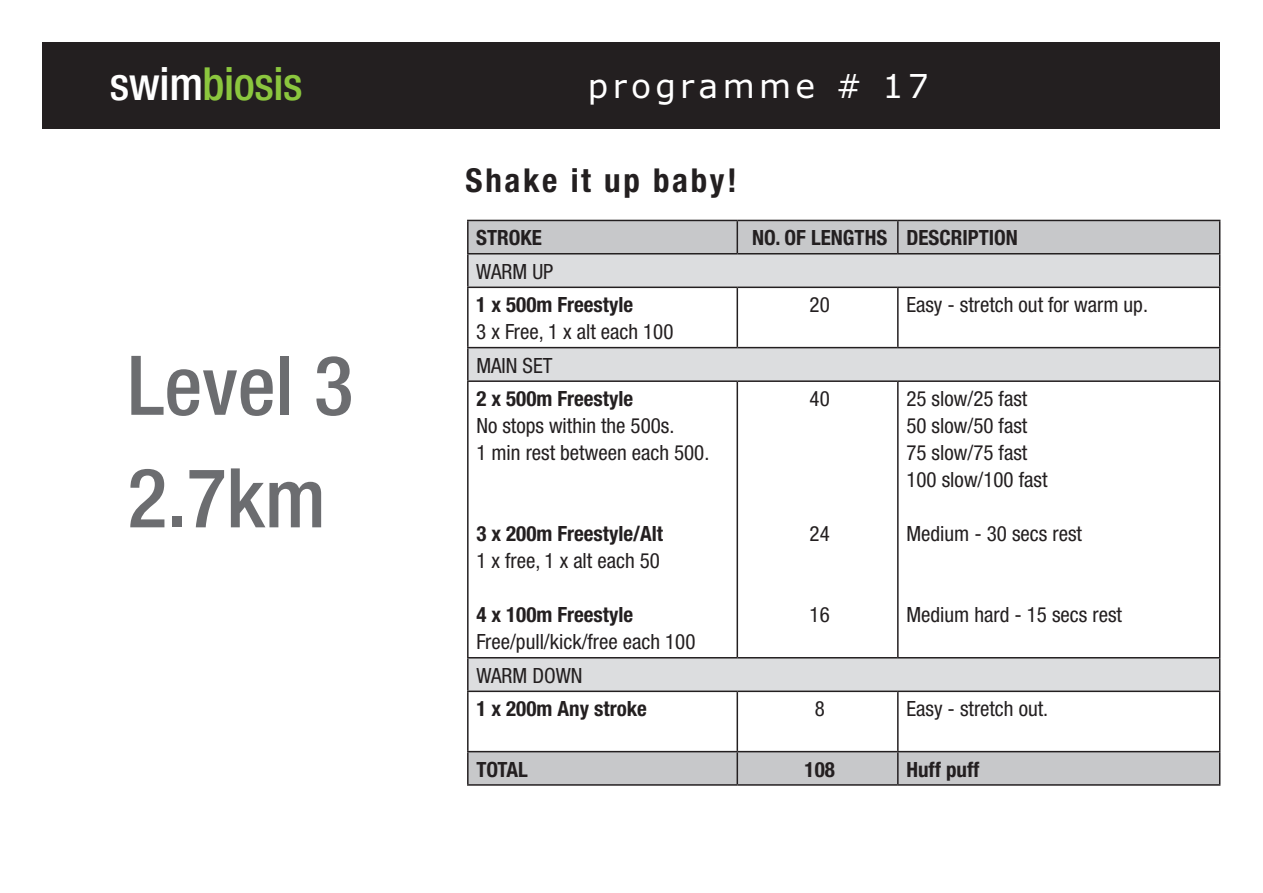
<style>
.page{position:relative;width:1263px;height:893px;background:#fff}
.page>*{position:absolute;margin:0;border:0;box-sizing:border-box;transform-origin:0 0}
.t1{font:500 condensed 82.5px/112.5px "Helvetica Neue";color:#6c6d70}
.t2{font:500 condensed 45.6px "Helvetica Neue";letter-spacing:-.01em;color:#8bc63e}
.t3{font:700 condensed 33px "Helvetica Neue";letter-spacing:.08em;color:#231f20}
.t4{font:33px "Verdana Plain";letter-spacing:.13em;color:#fff}
.t5{font:condensed 21px/27px "Helvetica Neue";color:#231f20}
.t6{font:700 condensed 21px "Helvetica Neue";color:#231f20}
.s1{color:#fff}
</style>
<div class="page">
<div style="left:43px;top:43px;width:1177px;height:86px;background:#231f20"></div>
<svg style="left:469px;top:221px;width:750px;height:563px;fill:#c7c8ca"></svg>
<svg style="left:469px;top:254px;width:750px;height:437px"></svg>
<hr style="left:467px;top:220px;width:270px;height:1px;background:#231f20">
<hr style="left:467px;top:221px;width:2px;height:32px;background:#231f20">
<hr style="left:737px;top:220px;width:161px;height:1px;background:#231f20">
<hr style="left:736px;top:221px;width:2px;height:32px;background:#231f20">
<hr style="left:898px;top:220px;width:322px;height:1px;background:#231f20">
<hr style="left:897px;top:221px;width:1px;height:32px;background:#231f20">
<hr style="left:1219px;top:221px;width:1px;height:32px;background:#231f20">
<hr style="left:467px;top:253px;width:270px;height:1px;background:#231f20">
<hr style="left:467px;top:254px;width:2px;height:33px;background:#231f20">
<hr style="left:737px;top:253px;width:161px;height:1px;background:#231f20">
<hr style="left:898px;top:253px;width:322px;height:1px;background:#231f20">
<hr style="left:1219px;top:254px;width:1px;height:33px;background:#231f20">
<hr style="left:467px;top:287px;width:270px;height:1px;background:#231f20">
<hr style="left:467px;top:288px;width:2px;height:59px;background:#231f20">
<hr style="left:737px;top:287px;width:161px;height:1px;background:#231f20">
<hr style="left:736px;top:288px;width:2px;height:59px;background:#231f20">
<hr style="left:898px;top:287px;width:322px;height:1px;background:#231f20">
<hr style="left:897px;top:288px;width:1px;height:59px;background:#231f20">
<hr style="left:1219px;top:288px;width:1px;height:59px;background:#231f20">
<hr style="left:467px;top:347px;width:270px;height:1px;background:#231f20">
<hr style="left:467px;top:348px;width:2px;height:32px;background:#231f20">
<hr style="left:737px;top:347px;width:161px;height:1px;background:#231f20">
<hr style="left:898px;top:347px;width:322px;height:1px;background:#231f20">
<hr style="left:1219px;top:348px;width:1px;height:32px;background:#231f20">
<hr style="left:467px;top:380px;width:270px;height:2px;background:#231f20">
<hr style="left:467px;top:382px;width:2px;height:275px;background:#231f20">
<hr style="left:737px;top:380px;width:161px;height:2px;background:#231f20">
<hr style="left:736px;top:382px;width:2px;height:275px;background:#231f20">
<hr style="left:898px;top:380px;width:322px;height:2px;background:#231f20">
<hr style="left:897px;top:382px;width:1px;height:275px;background:#231f20">
<hr style="left:1219px;top:382px;width:1px;height:275px;background:#231f20">
<hr style="left:467px;top:657px;width:270px;height:1px;background:#231f20">
<hr style="left:467px;top:658px;width:2px;height:33px;background:#231f20">
<hr style="left:737px;top:657px;width:161px;height:1px;background:#231f20">
<hr style="left:898px;top:657px;width:322px;height:1px;background:#231f20">
<hr style="left:1219px;top:658px;width:1px;height:33px;background:#231f20">
<hr style="left:467px;top:691px;width:270px;height:1px;background:#231f20">
<hr style="left:467px;top:692px;width:2px;height:59px;background:#231f20">
<hr style="left:737px;top:691px;width:161px;height:1px;background:#231f20">
<hr style="left:736px;top:692px;width:2px;height:59px;background:#231f20">
<hr style="left:898px;top:691px;width:322px;height:1px;background:#231f20">
<hr style="left:897px;top:692px;width:1px;height:59px;background:#231f20">
<hr style="left:1219px;top:692px;width:1px;height:59px;background:#231f20">
<hr style="left:467px;top:751px;width:270px;height:1px;background:#231f20">
<hr style="left:467px;top:752px;width:2px;height:32px;background:#231f20">
<hr style="left:737px;top:751px;width:161px;height:1px;background:#231f20">
<hr style="left:736px;top:752px;width:2px;height:32px;background:#231f20">
<hr style="left:898px;top:751px;width:322px;height:1px;background:#231f20">
<hr style="left:897px;top:752px;width:1px;height:32px;background:#231f20">
<hr style="left:1219px;top:752px;width:1px;height:32px;background:#231f20">
<hr style="left:467px;top:784px;width:270px;height:2px;background:#231f20">
<hr style="left:737px;top:784px;width:161px;height:2px;background:#231f20">
<hr style="left:898px;top:784px;width:322px;height:2px;background:#231f20">
<h2 class="t2" style="left:110px;top:56px;width:194px"><span class="s1">swim</span>biosis</h2>
<h3 class="t4" style="left:588px;top:65px;width:343px">programme # 17</h3>
<h3 class="t3" style="left:466px;top:160px;width:273px">Shake it up baby!</h3>
<h1 class="t1" style="left:128px;top:328px;width:227px">Level 3<br>2.7km</h1>
<p class="t6" style="left:476px;top:225px;width:67px">STROKE</p>
<p class="t6" style="left:752px;top:225px;width:267px">NO. OF LENGTHS DESCRIPTION</p>
<p class="t5" style="left:476px;top:258px;width:79px">WARM UP</p>
<p class="t6" style="left:476px;top:292px;width:158px">1 x 500m Freestyle</p>
<p class="t5" style="left:476px;top:318px;width:199px">3 x Free, 1 x alt each 100</p>
<p class="t5" style="left:810px;top:291px;width:22px">20</p>
<p class="t5" style="left:906px;top:291px;width:243px">Easy - stretch out for warm up.</p>
<p class="t5" style="left:476px;top:352px;width:78px">MAIN SET</p>
<p class="t6" style="left:476px;top:386px;width:158px">2 x 500m Freestyle</p>
<p class="t5" style="left:476px;top:412px;width:235px">No stops within the 500s.<br>1 min rest between each 500.</p>
<p class="t6" style="left:476px;top:521px;width:188px">3 x 200m Freestyle/Alt</p>
<p class="t5" style="left:476px;top:547px;width:185px">1 x free, 1 x alt each 50</p>
<p class="t6" style="left:476px;top:602px;width:158px">4 x 100m Freestyle</p>
<p class="t5" style="left:476px;top:628px;width:221px">Free/pull/kick/free each 100</p>
<p class="t5" style="left:810px;top:385px;width:22px">40</p>
<p class="t5" style="left:810px;top:520px;width:22px">24</p>
<p class="t5" style="left:810px;top:601px;width:22px">16</p>
<p class="t5" style="left:906px;top:385px;width:143px">25 slow/25 fast<br>50 slow/50 fast<br>75 slow/75 fast<br>100 slow/100 fast</p>
<p class="t5" style="left:906px;top:520px;width:177px">Medium - 30 secs rest</p>
<p class="t5" style="left:906px;top:601px;width:217px">Medium hard - 15 secs rest</p>
<p class="t5" style="left:476px;top:662px;width:108px">WARM DOWN</p>
<p class="t6" style="left:476px;top:696px;width:172px">1 x 200m Any stroke</p>
<p class="t5" style="left:815px;top:695px;width:12px">8</p>
<p class="t5" style="left:906px;top:695px;width:143px">Easy - stretch out.</p>
<p class="t6" style="left:476px;top:756px;width:53px">TOTAL</p>
<p class="t6" style="left:805px;top:756px;width:32px">108</p>
<p class="t6" style="left:906px;top:756px;width:75px">Huff puff</p>
</div>
